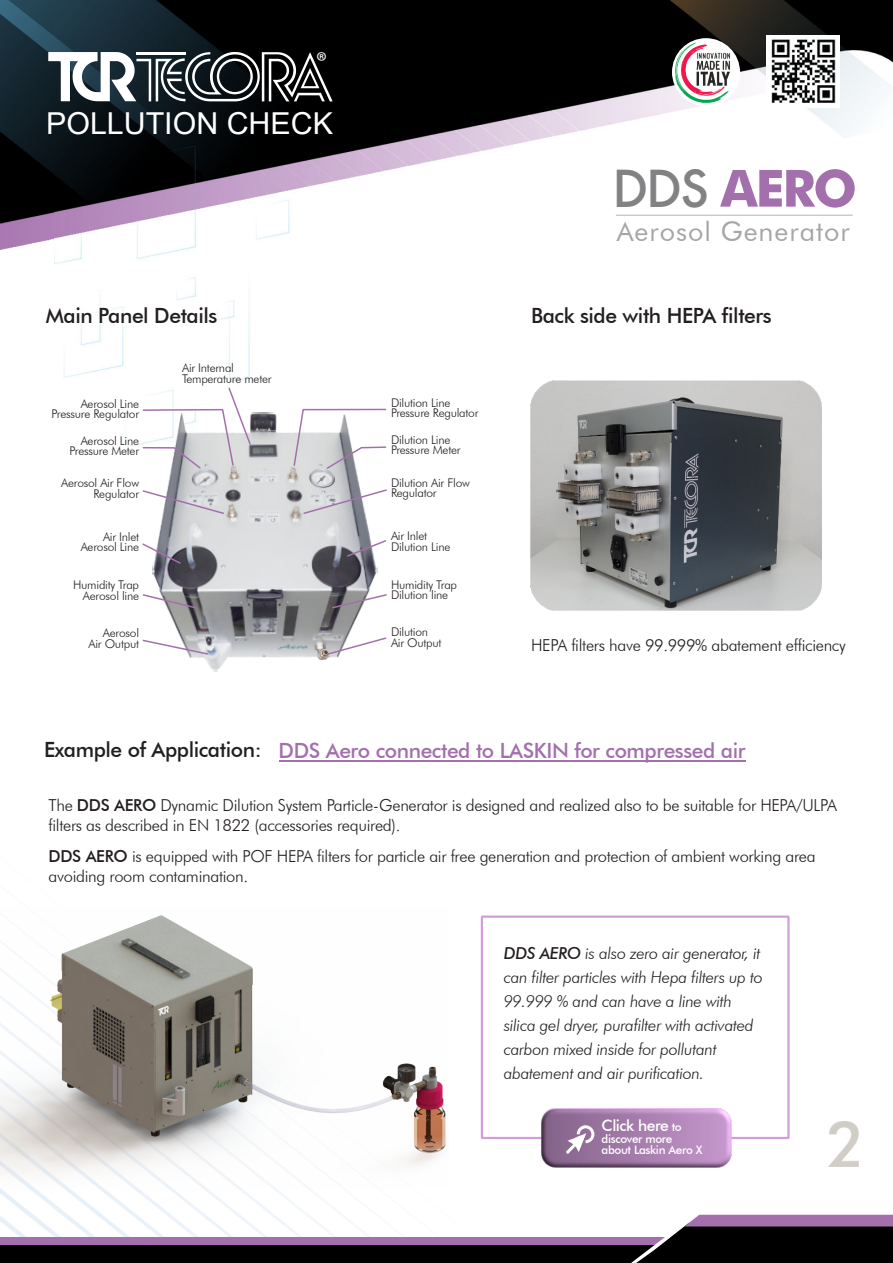
<style>
.page{position:relative;width:893px;height:1263px;background:#fff}
.page>*{position:absolute;margin:0;border:0;box-sizing:border-box;transform-origin:0 0}
.t1{font:700 51.3px "Futura BT";color:#a46fad}
.t2{font:30.15px "Arial";color:#fff}
.t3{font:27px "Futura BT";letter-spacing:.035em;color:#a6a6a6}
.t4{font:26.1px "Myriad Pro";color:#fff}
.t5{font:500 21px "Futura BT";letter-spacing:-.02em;color:#a46fad}
.t6{font:500 21px "Futura BT";letter-spacing:-.02em;color:#231f20}
.t7{font:300 16.5px/20.2px "Futura BT";letter-spacing:-.02em;color:#231f20}
.t8{font:italic 300 16.5px/24px "Futura BT";letter-spacing:-.02em;color:#231f20}
.t9{font:500 15.6px "Futura BT";letter-spacing:-.03em;color:#fff}
.t10{font:300 12px/10.5px "Futura BT";letter-spacing:-.02em;color:#231f20}
.t11{font:500 11.7px/11.7px "Futura BT";letter-spacing:-.03em;color:#fff}
.s1{font-family:"Futura";font-weight:500;font-size:49.5px;color:rgb(72 72 74/.68)}
.s2{color:#231f20}
.s3{font-weight:500}
.s4{font-size:11.7px}
</style>
<div class="page">
<img style="left:0;top:0;width:54px;height:214px">
<img style="left:54px;top:0;width:839px;height:447px">
<img style="left:0;top:917px;width:507px;height:320px">
<svg style="left:48px;top:52px;width:285px;height:49px"></svg>
<div style="left:767px;top:35px;width:73px;height:73px;background:#fff"></div>
<img style="left:771px;top:39px;width:65px;height:64px">
<svg style="left:672px;top:38px;width:68px;height:68px"></svg>
<img style="left:673px;top:41px;width:64px;height:64px">
<img style="left:828px;top:1121px;width:31px;height:46px">
<hr style="left:616px;top:215px;width:236px;height:1px;background:#b3b3b3">
<div style="left:0;top:1237px;width:893px;height:21px;background:#a46fad"></div>
<div style="left:0;top:1245px;width:893px;height:18px;background:#000"></div>
<svg style="left:631px;top:1215px;width:262px;height:48px"></svg>
<img style="left:0;top:915px;width:448px;height:277px">
<hr style="left:279px;top:760px;width:467px;height:1px;background:#a46fad">
<div style="left:481px;top:915px;width:309px;height:224px;border:2px solid #d29eda"></div>
<img style="left:542px;top:1109px;width:190px;height:58px">
<svg style="left:575px;top:1124px;width:21px;height:21px"></svg>
<img style="left:563px;top:1133px;width:29px;height:23px">
<img style="left:530px;top:381px;width:291px;height:229px">
<img style="left:152px;top:410px;width:226px;height:261px">
<svg style="left:292px;top:408px;width:95px;height:62px"></svg>
<svg style="left:302px;top:488px;width:85px;height:27px"></svg>
<svg style="left:346px;top:539px;width:41px;height:19px"></svg>
<svg style="left:331px;top:593px;width:56px;height:16px"></svg>
<svg style="left:326px;top:636px;width:61px;height:20px"></svg>
<svg style="left:142px;top:386px;width:110px;height:84px"></svg>
<svg style="left:142px;top:489px;width:83px;height:26px"></svg>
<svg style="left:142px;top:542px;width:40px;height:23px"></svg>
<svg style="left:142px;top:593px;width:55px;height:16px"></svg>
<svg style="left:142px;top:639px;width:67px;height:17px"></svg>
<h3 class="t4" style="left:316px;top:50px;width:12px">®</h3>
<h2 class="t2" style="left:46px;top:112px;width:288px">POLLUTION CHECK</h2>
<h1 class="t1" style="left:612px;top:168px;width:246px"><span class="s1">DDS</span> AERO</h1>
<h3 class="t3" style="left:617px;top:220px;width:235px">Aerosol Generator</h3>
<p class="t6" style="left:46px;top:307px;width:173px">Main Panel Details</p>
<p class="t6" style="left:531px;top:307px;width:242px">Back side with HEPA filters</p>
<p class="t10" style="left:182px;top:364px;width:91px">Air Internal<br>Temperature meter</p>
<p class="t10" style="left:52px;top:399px;width:89px;text-align:right">Aerosol Line<br>Pressure Regulator</p>
<p class="t10" style="left:391px;top:399px;width:89px">Dilution Line<br>Pressure Regulator</p>
<p class="t10" style="left:70px;top:436px;width:71px;text-align:right">Aerosol Line<br>Pressure Meter</p>
<p class="t10" style="left:391px;top:435px;width:71px">Dilution Line<br>Pressure Meter</p>
<p class="t10" style="left:61px;top:479px;width:79px;text-align:right">Aerosol Air Flow<br>Regulator</p>
<p class="t10" style="left:391px;top:478px;width:80px">Dilution Air Flow<br>Regulator</p>
<p class="t10" style="left:81px;top:532px;width:60px;text-align:right">Air Inlet<br>Aerosol Line</p>
<p class="t10" style="left:73px;top:581px;width:68px;text-align:right">Humidity Trap<br>Aerosol line</p>
<p class="t10" style="left:89px;top:629px;width:52px;text-align:right">Aerosol<br>Air Output</p>
<p class="t10" style="left:391px;top:532px;width:61px">Air Inlet<br>Dilution Line</p>
<p class="t10" style="left:391px;top:580px;width:68px">Humidity Trap<br>Dilution line</p>
<p class="t10" style="left:391px;top:628px;width:52px">Dilution<br>Air Output</p>
<p class="t7" style="left:531px;top:636px;width:316px">HEPA filters have 99.999% abatement efficiency</p>
<p class="t5" style="left:44px;top:742px;width:703px"><span class="s2">Example of Application:</span> DDS Aero connected to LASKIN for compressed air</p>
<p class="t7" style="left:49px;top:796px;width:790px">The <span class="s3">DDS AERO</span> Dynamic Dilution System Particle-Generator is designed and realized also to be suitable for HEPA/ULPA filters as described in EN 1822 (accessories required).</p>
<p class="t7" style="left:49px;top:847px;width:769px"><span class="s3">DDS AERO</span> is equipped with POF HEPA filters for particle air free generation and protection of ambient working area avoiding room contamination.</p>
<p class="t8" style="left:504px;top:943px;width:261px"><span class="s3">DDS AERO</span> is also zero air generator, it can filter particles with Hepa filters up to 99.999 % and can have a line with silica gel dryer, purafilter with activated carbon mixed inside for pollutant abatement and air purification.</p>
<p class="t9" style="left:602px;top:1119px;width:82px">Click here <span class="s4">to</span></p>
<p class="t11" style="left:602px;top:1134px;width:102px">discover more about Laskin Aero X</p>
</div>
